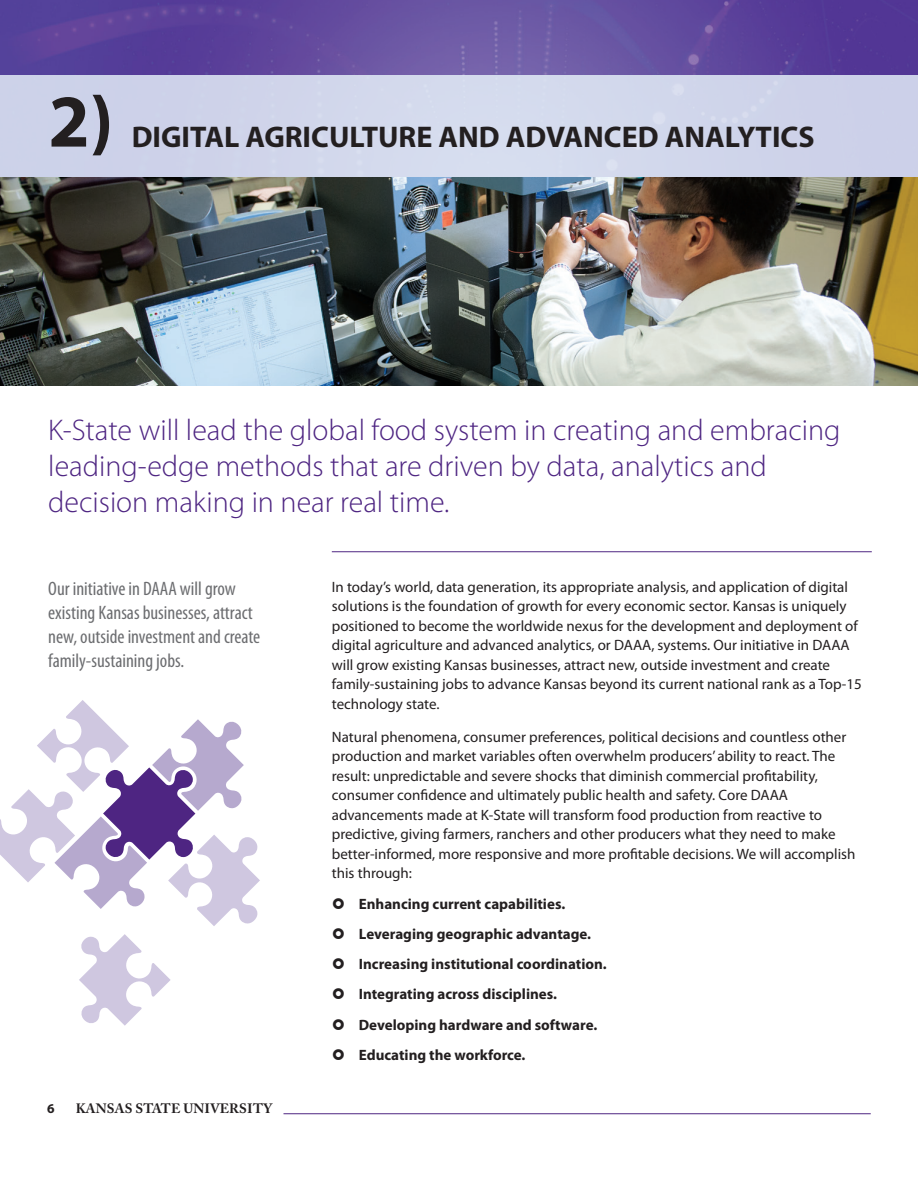
<style>
.page{position:relative;width:918px;height:1188px;background:#fff}
.page>*{position:absolute;margin:0;border:0;box-sizing:border-box;transform-origin:0 0}
.t1{font:700 75px "Myriad Pro";color:#231f20}
.t2{font:300 30px/36px "Myriad Pro";color:#4e2582}
.t3{font:700 30px "Myriad Pro";color:#231f20}
.t4{font:condensed 19.5px/24px "Myriad Pro";color:#6c6d70}
.t5{font:15px/19.5px "Myriad Pro";color:#231f20}
.t6{font:700 15px "Myriad Pro";color:#231f20}
.t7{font:700 13.5px "Adobe Caslon Pro";letter-spacing:.015em;color:#231f20}
.t8{font:700 13.5px "Myriad Pro";color:#231f20}
</style>
<div class="page">
<hr style="left:284px;top:1113px;width:587px;height:1px;background:#4e2582">
<img style="left:0;top:0;width:918px;height:76px">
<div style="left:0;top:76px;width:918px;height:101px;background:#d0d5ea"></div>
<hr style="left:332px;top:551px;width:540px;height:1px;background:#4e2582">
<img style="left:0;top:177px;width:918px;height:209px">
<svg style="left:0;top:700px;width:260px;height:226px"></svg>
<svg style="left:79px;top:934px;width:92px;height:92px"></svg>
<p class="t1" style="left:48px;top:72px;width:67px">2)</p>
<p class="t3" style="left:132px;top:117px;width:684px">DIGITAL AGRICULTURE AND ADVANCED ANALYTICS</p>
<p class="t2" style="left:48px;top:412px;width:794px">K-State will lead the global food system in creating and embracing leading-edge methods that are driven by data, analytics and decision making in near real time.</p>
<p class="t4" style="left:48px;top:576px;width:214px">Our initiative in DAAA will grow existing Kansas businesses, attract new, outside investment and create family-sustaining jobs.</p>
<p class="t8" style="left:47px;top:1100px;width:9px">6</p>
<p class="t7" style="left:76px;top:1101px;width:198px">KANSAS STATE UNIVERSITY</p>
<p class="t5" style="left:332px;top:577px;width:532px">In today’s world, data generation, its appropriate analysis, and application of digital solutions is the foundation of growth for every economic sector. Kansas is uniquely positioned to become the worldwide nexus for the development and deployment of digital agriculture and advanced analytics, or DAAA, systems. Our initiative in DAAA will grow existing Kansas businesses, attract new, outside investment and create family-sustaining jobs to advance Kansas beyond its current national rank as a Top-15 technology state.</p>
<p class="t5" style="left:332px;top:727px;width:525px">Natural phenomena, consumer preferences, political decisions and countless other production and market variables often overwhelm producers’ ability to react. The result: unpredictable and severe shocks that diminish commercial profitability, consumer confidence and ultimately public health and safety. Core DAAA advancements made at K-State will transform food production from reactive to predictive, giving farmers, ranchers and other producers what they need to make better-informed, more responsive and more profitable decisions. We will accomplish this through:</p>
<p class="t6" style="left:359px;top:894px;width:208px">Enhancing current capabilities.</p>
<p class="t6" style="left:359px;top:924px;width:234px">Leveraging geographic advantage.</p>
<p class="t6" style="left:359px;top:954px;width:250px">Increasing institutional coordination.</p>
<p class="t6" style="left:359px;top:985px;width:200px">Integrating across disciplines.</p>
<p class="t6" style="left:359px;top:1015px;width:240px">Developing hardware and software.</p>
<p class="t6" style="left:359px;top:1045px;width:168px">Educating the workforce.</p>
</div>
